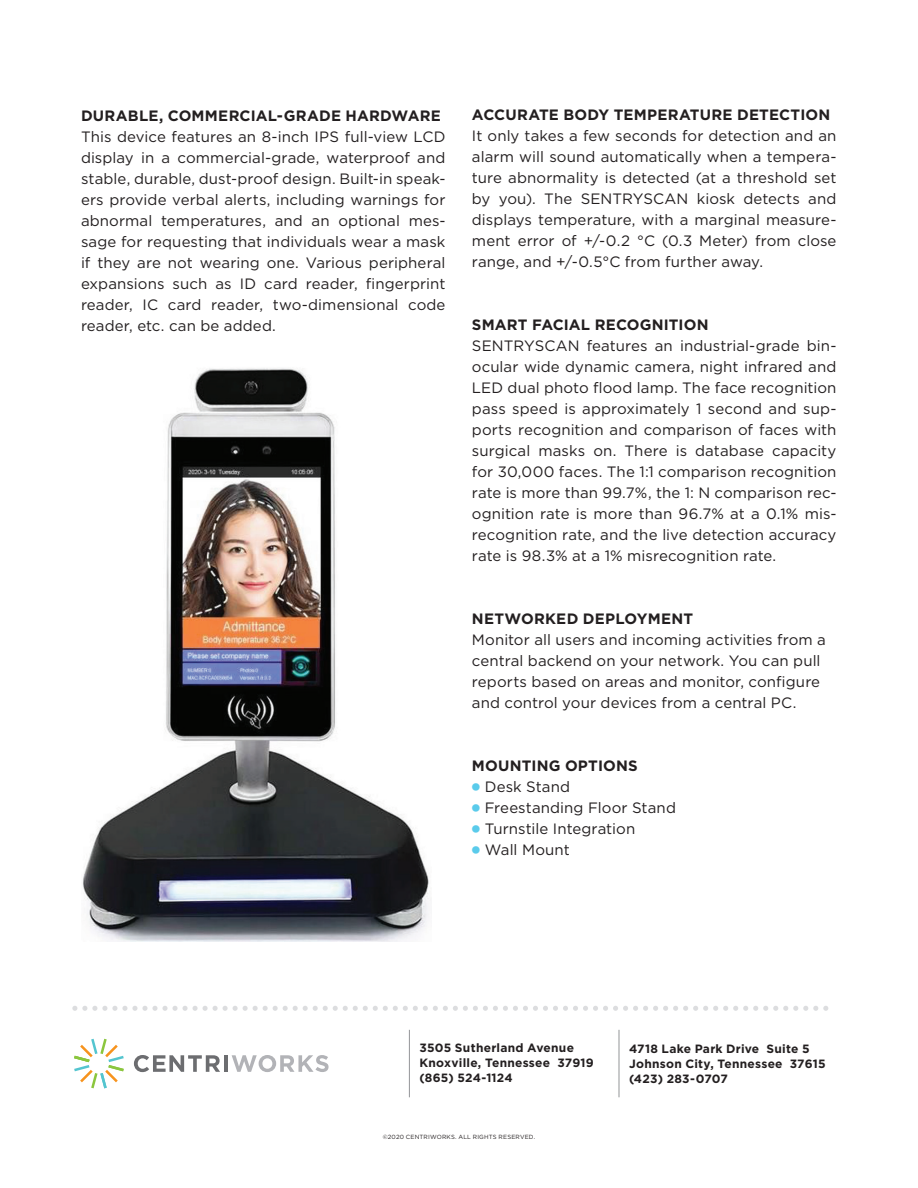
<style>
.page{position:relative;width:918px;height:1188px;background:#fff}
.page>*{position:absolute;margin:0;border:0;box-sizing:border-box;transform-origin:0 0}
.t1{font:15px/21px "Gotham";letter-spacing:.005em;color:#231f20;text-align:justify}
.t2{font:700 15px/21px "Gotham";letter-spacing:.015em;color:#231f20}
.t3{font:700 12px "Gotham";letter-spacing:.02em;color:#231f20}
.t4{font:6px "Gotham";letter-spacing:.025em;color:#231f20}
.s1{font-family:"Universal Newswith Comm Pi";font-weight:400;color:#5acbeb}
.s2{font-weight:400}
.s3{font-family:"Universal Newswith Comm Pi";color:#5acbeb}
</style>
<div class="page">
<hr style="left:409px;top:1030px;width:1px;height:67px;background:#939598">
<hr style="left:619px;top:1030px;width:1px;height:67px;background:#939598">
<svg style="left:72px;top:1006px;width:756px;height:5px"></svg>
<svg style="left:134px;top:1055px;width:86px;height:17px"></svg>
<hr style="left:224px;top:1055px;width:4px;height:17px;background:#6c6d70">
<svg style="left:232px;top:1055px;width:97px;height:17px"></svg>
<svg style="left:74px;top:1039px;width:50px;height:49px"></svg>
<img style="left:82px;top:368px;width:347px;height:574px">
<p class="t2" style="left:81px;top:104px;width:361px">DURABLE, COMMERCIAL-GRADE HARDWARE</p>
<p class="t1" style="left:81px;top:125px;width:366px">This device features an 8-inch IPS full-view LCD display in a commercial-grade, waterproof and stable, durable, dust-proof design. Built-in speak&shy;ers provide verbal alerts, including warnings for abnormal temperatures, and an optional mes&shy;sage for requesting that individuals wear a mask if they are not wearing one. Various peripheral expansions such as ID card reader, fingerprint reader, IC card reader, two-dimensional code reader, etc. can be added.</p>
<p class="t2" style="left:472px;top:104px;width:360px">ACCURATE BODY TEMPERATURE DETECTION</p>
<p class="t1" style="left:472px;top:125px;width:366px">It only takes a few seconds for detection and an alarm will sound automatically when a tempera&shy;ture abnormality is detected (at a threshold set by you). The SENTRYSCAN kiosk detects and displays temperature, with a marginal measure&shy;ment error of +/-0.2 °C (0.3 Meter) from close range, and +/-0.5°C from further away.</p>
<p class="t2" style="left:472px;top:314px;width:238px">SMART FACIAL RECOGNITION</p>
<p class="t1" style="left:472px;top:335px;width:366px">SENTRYSCAN features an industrial-grade bin&shy;ocular wide dynamic camera, night infrared and LED dual photo flood lamp. The face recognition pass speed is approximately 1 second and sup&shy;ports recognition and comparison of faces with surgical masks on. There is database capacity for 30,000 faces. The 1:1 comparison recognition rate is more than 99.7%, the 1: N comparison rec&shy;ognition rate is more than 96.7% at a 0.1% mis&shy;recognition rate, and the live detection accuracy rate is 98.3% at a 1% misrecognition rate.</p>
<p class="t2" style="left:472px;top:608px;width:223px">NETWORKED DEPLOYMENT</p>
<p class="t1" style="left:472px;top:629px;width:356px;text-align:left">Monitor all users and incoming activities from a central backend on your network. You can pull reports based on areas and monitor, configure and control your devices from a central PC.</p>
<p class="t2" style="left:472px;top:755px;width:167px">MOUNTING OPTIONS <span class="s1">c</span> <span class="s2">Desk Stand</span></p>
<p class="t1" style="left:472px;top:797px;width:206px"><span class="s3">c</span> Freestanding Floor Stand</p>
<p class="t1" style="left:472px;top:818px;width:165px"><span class="s3">c</span> Turnstile Integration</p>
<p class="t1" style="left:472px;top:839px;width:99px"><span class="s3">c</span> Wall Mount</p>
<p class="t3" style="left:420px;top:1041px;width:156px">3505 Sutherland Avenue</p>
<p class="t3" style="left:420px;top:1056px;width:176px">Knoxville, Tennessee 37919</p>
<p class="t3" style="left:420px;top:1071px;width:95px">(865) 524-1124</p>
<p class="t4" style="left:383px;top:1134px;width:154px">©2020 CENTRIWORKS. ALL RIGHTS RESERVED.</p>
<p class="t3" style="left:629px;top:1042px;width:182px">4718 Lake Park Drive Suite 5</p>
<p class="t3" style="left:629px;top:1057px;width:198px">Johnson City, Tennessee 37615</p>
<p class="t3" style="left:629px;top:1072px;width:100px">(423) 283-0707</p>
</div>
